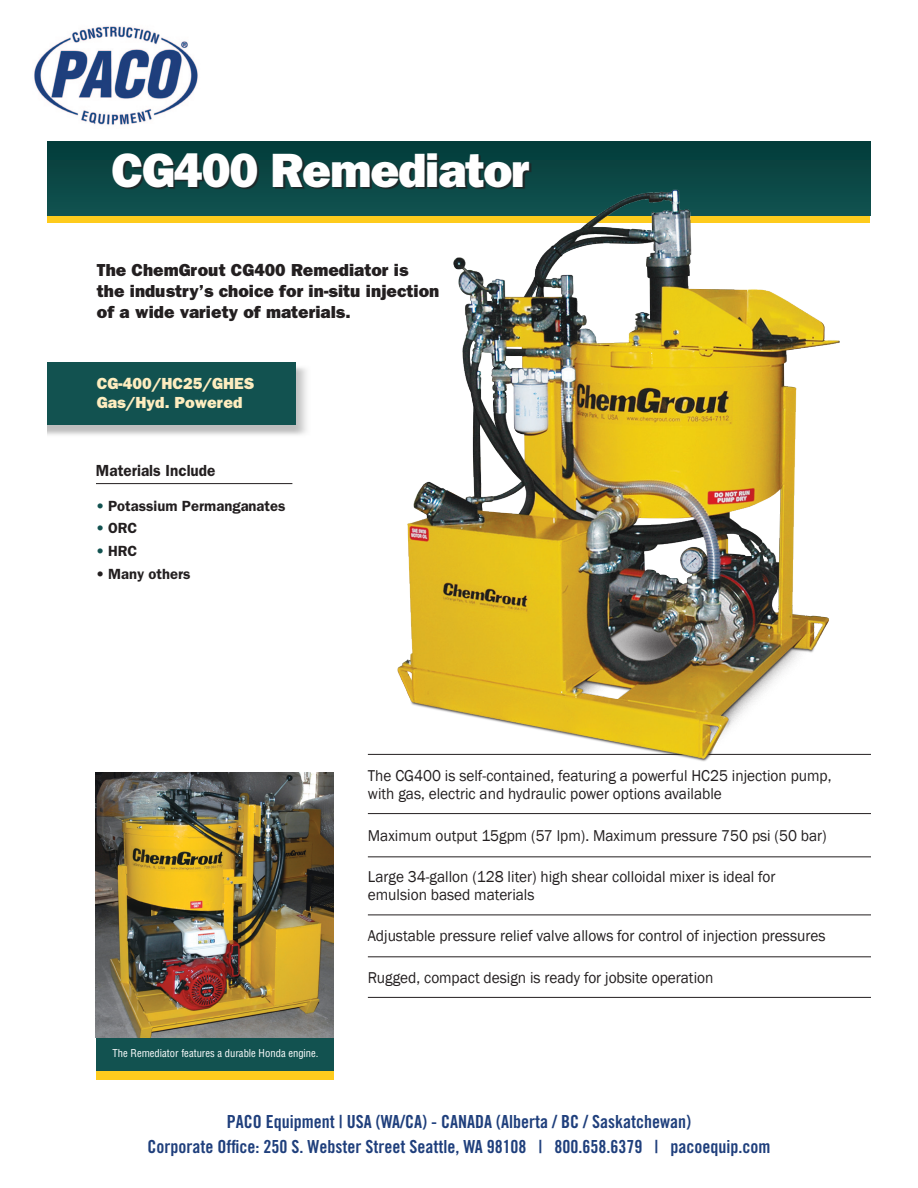
<style>
.page{position:relative;width:918px;height:1188px;background:#fff}
.page>*{position:absolute;margin:0;border:0;box-sizing:border-box;transform-origin:0 0}
.t1{font:800 48.45px "Franklin Gothic";letter-spacing:-.025em;color:#fff}
.t2{font:18px "Trade Gothic LT Std Bd Cn 20";color:#1f3f7c}
.t3{font:800 17.4px/21px "Franklin Gothic";color:#231f20}
.t4{font:16.2px/17.4px "Franklin Gothic";color:#231f20;scale:.95 1}
.t5{font:800 16.2px/19.4px "Franklin Gothic";color:#feedbf}
.t6{font:600 16.2px "Franklin Gothic";color:#231f20;scale:.95 1}
.t7{font:600 14.85px "Franklin Gothic";color:#231f20}
.t8{font:condensed 10.65px "Helvetica";color:#fff}
.s1{color:#125250}
</style>
<div class="page">
<img style="left:34px;top:26px;width:184px;height:117px">
<div style="left:48px;top:200px;width:822px;height:23px;background:#fecb1d"></div>
<svg style="left:48px;top:142px;width:822px;height:74px;background:#084442"></svg>
<div style="left:114px;top:155px;width:418px;height:35px;background:#231f20;opacity:.75"></div>
<hr style="left:368px;top:813px;width:502px;height:1px;background:#231f20">
<hr style="left:96px;top:483px;width:196px;height:1px;background:#231f20">
<hr style="left:368px;top:856px;width:502px;height:1px;background:#231f20">
<hr style="left:368px;top:956px;width:502px;height:1px;background:#231f20">
<hr style="left:368px;top:914px;width:502px;height:1px;background:#231f20">
<hr style="left:368px;top:997px;width:502px;height:1px;background:#231f20">
<div style="left:48px;top:362px;width:248px;height:63px;background:#125250"></div>
<img style="left:339px;top:167px;width:531px;height:595px">
<div style="left:96px;top:1069px;width:238px;height:11px;background:#fecb1d"></div>
<div style="left:96px;top:1036px;width:238px;height:35px;background:#125250"></div>
<img style="left:96px;top:773px;width:238px;height:265px">
<p class="t1" style="left:111px;top:142px;width:420px">CG400 Remediator</p>
<p class="t3" style="left:97px;top:259px;width:344px">The ChemGrout CG400 Remediator is the industry’s choice for in-situ injection of a wide variety of materials.</p>
<p class="t5" style="left:97px;top:374px;width:159px">CG-400/HC25/GHES<br>Gas/Hyd. Powered</p>
<p class="t6" style="left:96px;top:460px;width:127px">Materials Include</p>
<p class="t7" style="left:96px;top:497px;width:191px"><span class="s1">•</span> Potassium Permanganates</p>
<p class="t7" style="left:96px;top:519px;width:43px"><span class="s1">•</span> ORC</p>
<p class="t7" style="left:96px;top:542px;width:43px"><span class="s1">•</span> HRC</p>
<p class="t7" style="left:96px;top:565px;width:96px">• Many others</p>
<p class="t8" style="left:113px;top:1047px;width:208px">The Remediator features a durable Honda engine.</p>
<p class="t4" style="left:368px;top:768px;width:490px">The CG400 is self-contained, featuring a powerful HC25 injection pump, with gas, electric and hydraulic power options available</p>
<p class="t4" style="left:368px;top:827px;width:485px">Maximum output 15gpm (57 lpm). Maximum pressure 750 psi (50 bar)</p>
<p class="t4" style="left:368px;top:868px;width:431px">Large 34-gallon (128 liter) high shear colloidal mixer is ideal for emulsion based materials</p>
<p class="t4" style="left:368px;top:928px;width:483px">Adjustable pressure relief valve allows for control of injection pressures</p>
<p class="t4" style="left:368px;top:969px;width:365px">Rugged, compact design is ready for jobsite operation</p>
<p class="t2" style="left:227px;top:1111px;width:466px">PACO Equipment | USA (WA/CA) - CANADA (Alberta / BC / Saskatchewan)</p>
<p class="t2" style="left:148px;top:1136px;width:624px">Corporate Office: 250 S. Webster Street Seattle, WA 98108 | 800.658.6379 | pacoequip.com</p>
</div>
